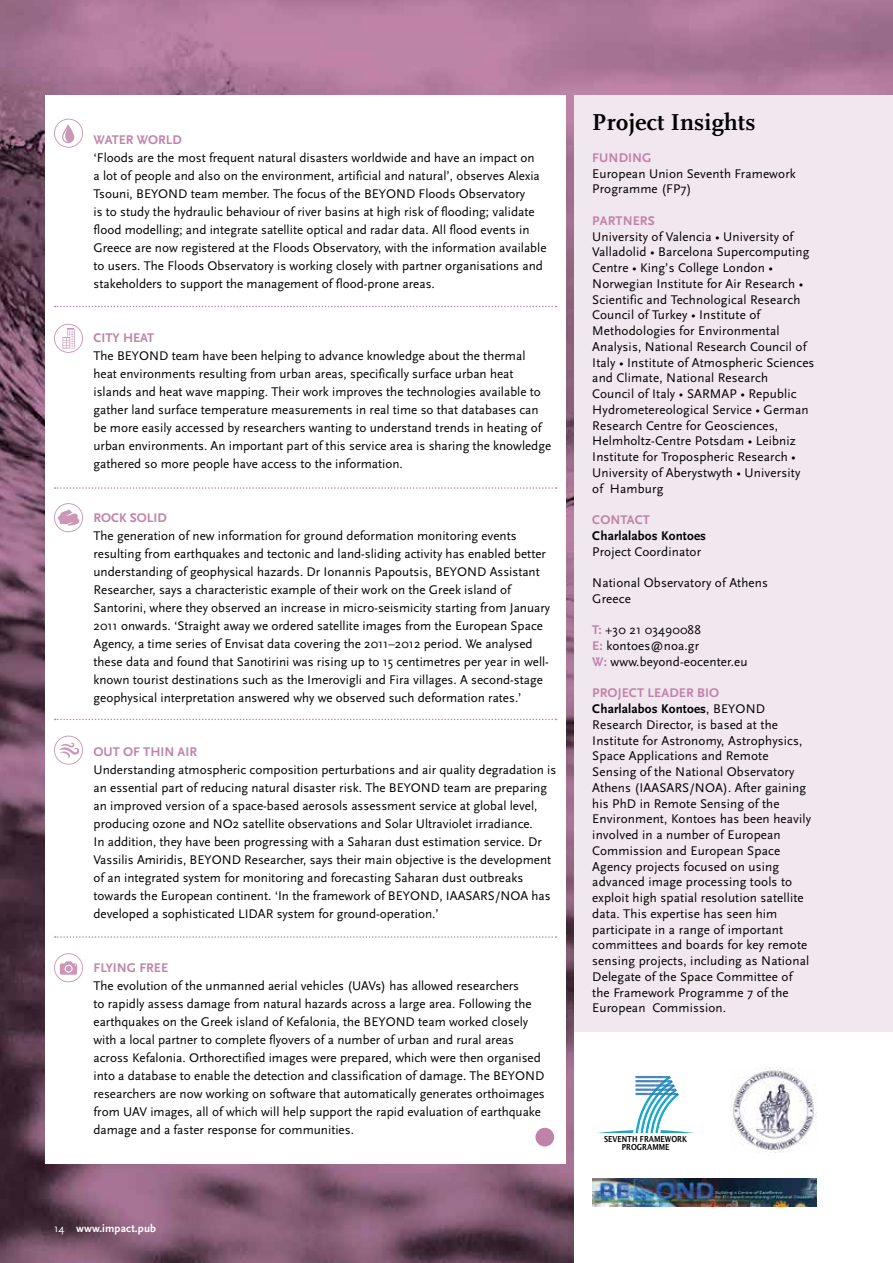
<style>
.page{position:relative;width:893px;height:1263px;background:#fff}
.page>*{position:absolute;margin:0;border:0;box-sizing:border-box;transform-origin:0 0}
.t1{font:700 24px "Scala";letter-spacing:.01em;color:#000}
.t2{font:13.2px/18px "Scala Sans";color:#000}
.t3{font:13.2px/15.8px "Scala Sans";letter-spacing:.01em;color:#000}
.t4{font:700 13.2px "Scala Sans";color:#bf83a9}
.t5{font:700 13.2px "Scala Sans";letter-spacing:.01em;color:#000}
.t6{font:700 11.25px "Scala Sans";letter-spacing:.01em;color:#fff}
.t7{font:600 8.25px/7.9px "Lucida Sans";color:#010202;text-align:center;scale:.86 1}
.s1{font-weight:400}
.s2{font-weight:700;color:#bf83a9}
.s3{font-weight:700}
</style>
<div class="page">
<img style="left:0;top:0;width:893px;height:1263px">
<div style="left:574px;top:981px;width:319px;height:282px;background:#fff"></div>
<div style="left:45px;top:96px;width:520px;height:1068px;background:#fff"></div>
<div style="left:574px;top:96px;width:319px;height:936px;background:#f1e7ef"></div>
<svg style="left:597px;top:1075px;width:97px;height:58px"></svg>
<img style="left:592px;top:1178px;width:224px;height:29px">
<img style="left:731px;top:1068px;width:85px;height:84px">
<svg style="left:55px;top:306px;width:502px;height:1px"></svg>
<svg style="left:55px;top:487px;width:502px;height:2px"></svg>
<svg style="left:55px;top:719px;width:502px;height:1px"></svg>
<svg style="left:55px;top:936px;width:502px;height:2px"></svg>
<div style="left:535px;top:1128px;width:19px;height:18px;background:#bf83a9;border-radius:50%"></div>
<svg style="left:54px;top:119px;width:29px;height:29px"></svg>
<svg style="left:54px;top:324px;width:29px;height:29px"></svg>
<svg style="left:54px;top:503px;width:29px;height:29px"></svg>
<svg style="left:54px;top:736px;width:29px;height:29px"></svg>
<svg style="left:54px;top:953px;width:29px;height:29px"></svg>
<p class="t4" style="left:94px;top:133px;width:90px">WATER WORLD</p>
<p class="t2" style="left:94px;top:149px;width:454px">‘Floods are the most frequent natural disasters worldwide and have an impact on<br>a lot of people and also on the environment, artificial and natural’, observes Alexia Tsouni, BEYOND team member. The focus of the BEYOND Floods Observatory<br>is to study the hydraulic behaviour of river basins at high risk of flooding; validate flood modelling; and integrate satellite optical and radar data. All flood events in Greece are now registered at the Floods Observatory, with the information available to users. The Floods Observatory is working closely with partner organisations and stakeholders to support the management of flood-prone areas.</p>
<p class="t4" style="left:94px;top:331px;width:62px">CITY HEAT</p>
<p class="t2" style="left:94px;top:347px;width:459px">The BEYOND team have been helping to advance knowledge about the thermal heat environments resulting from urban areas, specifically surface urban heat islands and heat wave mapping. Their work improves the technologies available to gather land surface temperature measurements in real time so that databases can be more easily accessed by researchers wanting to understand trends in heating of urban environments. An important part of this service area is sharing the knowledge gathered so more people have access to the information.</p>
<p class="t4" style="left:94px;top:511px;width:75px">ROCK SOLID</p>
<p class="t2" style="left:94px;top:527px;width:458px">The generation of new information for ground deformation monitoring events resulting from earthquakes and tectonic and land-sliding activity has enabled better understanding of geophysical hazards. Dr Ionannis Papoutsis, BEYOND Assistant Researcher, says a characteristic example of their work on the Greek island of Santorini, where they observed an increase in micro-seismicity starting from January 2011 onwards. ‘Straight away we ordered satellite images from the European Space Agency, a time series of Envisat data covering the 2011–2012 period. We analysed these data and found that Sanotirini was rising up to 15 centimetres per year in well&shy;known tourist destinations such as the Imerovigli and Fira villages. A second-stage geophysical interpretation answered why we observed such deformation rates.’</p>
<p class="t4" style="left:94px;top:744px;width:105px">OUT OF THIN AIR</p>
<p class="t2" style="left:94px;top:761px;width:464px">Understanding atmospheric composition perturbations and air quality degradation is an essential part of reducing natural disaster risk. The BEYOND team are preparing an improved version of a space-based aerosols assessment service at global level, producing ozone and NO2 satellite observations and Solar Ultraviolet irradiance.<br>In addition, they have been progressing with a Saharan dust estimation service. Dr Vassilis Amiridis, BEYOND Researcher, says their main objective is the development of an integrated system for monitoring and forecasting Saharan dust outbreaks towards the European continent. ‘In the framework of BEYOND, IAASARS/NOA has developed a sophisticated LIDAR system for ground-operation.’</p>
<p class="t4" style="left:94px;top:960px;width:76px">FLYING FREE</p>
<p class="t2" style="left:94px;top:977px;width:453px">The evolution of the unmanned aerial vehicles (UAVs) has allowed researchers<br>to rapidly assess damage from natural hazards across a large area. Following the earthquakes on the Greek island of Kefalonia, the BEYOND team worked closely with a local partner to complete flyovers of a number of urban and rural areas across Kefalonia. Orthorectified images were prepared, which were then organised into a database to enable the detection and classification of damage. The BEYOND researchers are now working on software that automatically generates orthoimages from UAV images, all of which will help support the rapid evaluation of earthquake damage and a faster response for communities.</p>
<p class="t6" style="left:54px;top:1222px;width:104px"><span class="s1">14</span> www.impact.pub</p>
<h1 class="t1" style="left:592px;top:109px;width:165px">Project Insights</h1>
<p class="t4" style="left:592px;top:150px;width:61px">FUNDING</p>
<p class="t3" style="left:592px;top:166px;width:205px">European Union Seventh Framework<br>Programme (FP7)</p>
<p class="t4" style="left:592px;top:213px;width:64px">PARTNERS</p>
<p class="t3" style="left:592px;top:229px;width:224px">University of Valencia • University of Valladolid • Barcelona Supercomputing Centre • King’s College London • Norwegian Institute for Air Research • Scientific and Technological Research Council of Turkey • Institute of Methodologies for Environmental Analysis, National Research Council of Italy • Institute of Atmospheric Sciences and Climate, National Research<br>Council of Italy • SARMAP • Republic Hydrometereological Service • German Research Centre for Geosciences, Helmholtz-Centre Potsdam • Leibniz Institute for Tropospheric Research • University of Aberystwyth • University<br>of Hamburg</p>
<p class="t4" style="left:592px;top:513px;width:59px">CONTACT</p>
<p class="t5" style="left:592px;top:528px;width:115px">Charlalabos Kontoes</p>
<p class="t3" style="left:592px;top:544px;width:110px">Project Coordinator</p>
<p class="t3" style="left:592px;top:575px;width:177px">National Observatory of Athens<br>Greece</p>
<p class="t3" style="left:592px;top:622px;width:157px"><span class="s2">T:</span> +30 21 03490088<br><span class="s2">E:</span> kontoes@noa.gr<br><span class="s2">W:</span> www.beyond-eocenter.eu</p>
<p class="t3" style="left:592px;top:685px;width:220px"><span class="s2">PROJECT LEADER BIO<br></span><span class="s3">Charlalabos Kontoes</span>, BEYOND Research Director, is based at the Institute for Astronomy, Astrophysics, Space Applications and Remote Sensing of the National Observatory Athens (IAASARS/NOA). After gaining his PhD in Remote Sensing of the Environment, Kontoes has been heavily involved in a number of European Commission and European Space Agency projects focused on using advanced image processing tools to exploit high spatial resolution satellite data. This expertise has seen him participate in a range of important committees and boards for key remote sensing projects, including as National Delegate of the Space Committee of the Framework Programme 7 of the European Commission.</p>
<p class="t7" style="left:604px;top:1135px;width:98px">SEVENTH FRAMEWORK<br>PROGRAMME</p>
</div>
